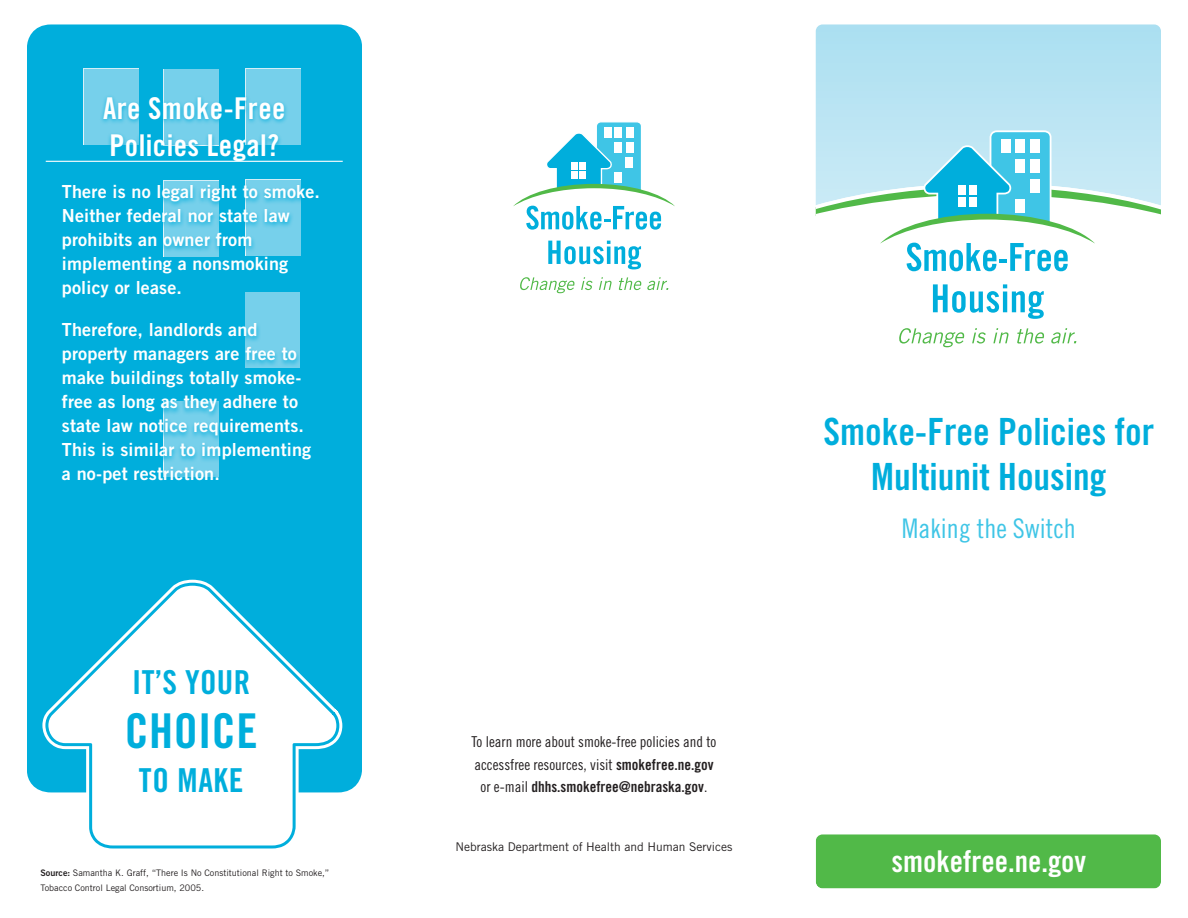
<style>
.page{position:relative;width:1188px;height:918px;background:#fff}
.page>*{position:absolute;margin:0;border:0;box-sizing:border-box;transform-origin:0 0}
.t1{font:48px "Trade Gothic Bold Cond Twenty";letter-spacing:.01em;color:#00aedc}
.t2{font:37.5px/45px "Trade Gothic Bold Cond Twenty";color:#00aedc;text-align:center}
.t3{font:33px "Trade Gothic Bold Cond Twenty";letter-spacing:.015em;color:#00aedc}
.t4{font:30px/37.5px "Trade Gothic Bold Cond Twenty";letter-spacing:.015em;color:#fff}
.t5{font:27px "Trade Gothic Cond Eighteen";color:#3fc5e6}
.t6{font:18px/24px "Trade Gothic Bold Two";letter-spacing:.01em;color:#fff}
.t7{font:15px/22.5px "Trade Gothic Cond Eighteen";color:#231f20;text-align:center}
.t8{font:12px "Trade Gothic";color:#231f20}
.t9{font:9px/15px "Trade Gothic";color:#231f20}
.s1{font-family:"Trade Gothic Bold Two"}
.s2{font-family:"Trade Gothic Bold Cond Twenty"}
</style>
<div class="page">
<svg style="left:816px;top:24px;width:345px;height:104px;background:#b4e2f2"></svg>
<svg style="left:816px;top:128px;width:345px;height:144px"></svg>
<svg style="left:899px;top:284px;width:178px;height:64px"></svg>
<div style="left:816px;top:834px;width:345px;height:54px;background:#51b948;border-radius:7px"></div>
<div style="left:27px;top:24px;width:335px;height:768px;background:#00aedc"></div>
<div style="left:84px;top:69px;width:54px;height:75px;background:#76d0eb"></div>
<div style="left:246px;top:69px;width:54px;height:75px;background:#76d0eb"></div>
<div style="left:164px;top:70px;width:54px;height:75px;background:#76d0eb"></div>
<svg style="left:42px;top:580px;width:300px;height:213px;background:#12b3de"></svg>
<svg style="left:45px;top:583px;width:294px;height:266px"></svg>
<div style="left:41px;top:94px;width:306px;height:396px;background:#00aedc;opacity:.9"></div>
<hr style="left:46px;top:161px;width:297px;height:1px;background:#fff">
<svg style="left:513px;top:122px;width:162px;height:108px"></svg>
<svg style="left:548px;top:241px;width:93px;height:28px"></svg>
<svg style="left:520px;top:277px;width:55px;height:16px"></svg>
<svg style="left:581px;top:277px;width:12px;height:13px"></svg>
<svg style="left:599px;top:277px;width:13px;height:13px"></svg>
<svg style="left:619px;top:277px;width:49px;height:13px"></svg>
<p class="t4" style="left:103px;top:89px;width:184px">Are Smoke-Free<br>Policies Legal?</p>
<p class="t6" style="left:62px;top:180px;width:260px">There is no legal right to smoke.<br>Neither federal nor state law prohibits an owner from implementing a nonsmoking policy or lease.</p>
<p class="t6" style="left:62px;top:318px;width:251px">Therefore, landlords and property managers are free to make buildings totally smoke&shy;free as long as they adhere to state law notice requirements.<br>This is similar to implementing a no-pet restriction.</p>
<p class="t3" style="left:132px;top:663px;width:120px">IT’S YOUR</p>
<p class="t1" style="left:125px;top:702px;width:135px">CHOICE</p>
<p class="t3" style="left:139px;top:760px;width:106px">TO MAKE</p>
<p class="t9" style="left:40px;top:865px;width:290px"><span class="s1">Source:</span> Samantha K. Graff, “There Is No Constitutional Right to Smoke,”<br>Tobacco Control Legal Consortium, 2005.</p>
<p class="t7" style="left:472px;top:730px;width:246px">To learn more about smoke-free policies and to accessfree resources, visit <span class="s2">smokefree.ne.gov </span>or e-mail <span class="s2">dhhs.smokefree@nebraska.gov</span>.</p>
<p class="t8" style="left:455px;top:839px;width:279px">Nebraska Department of Health and Human Services</p>
<p class="t2" style="left:823px;top:409px;width:333px">Smoke-Free Policies for<br>Multiunit Housing</p>
<p class="t5" style="left:902px;top:512px;width:175px">Making the Switch</p>
<p class="t4" style="left:891px;top:842px;width:196px">smokefree.ne.gov</p>
</div>
